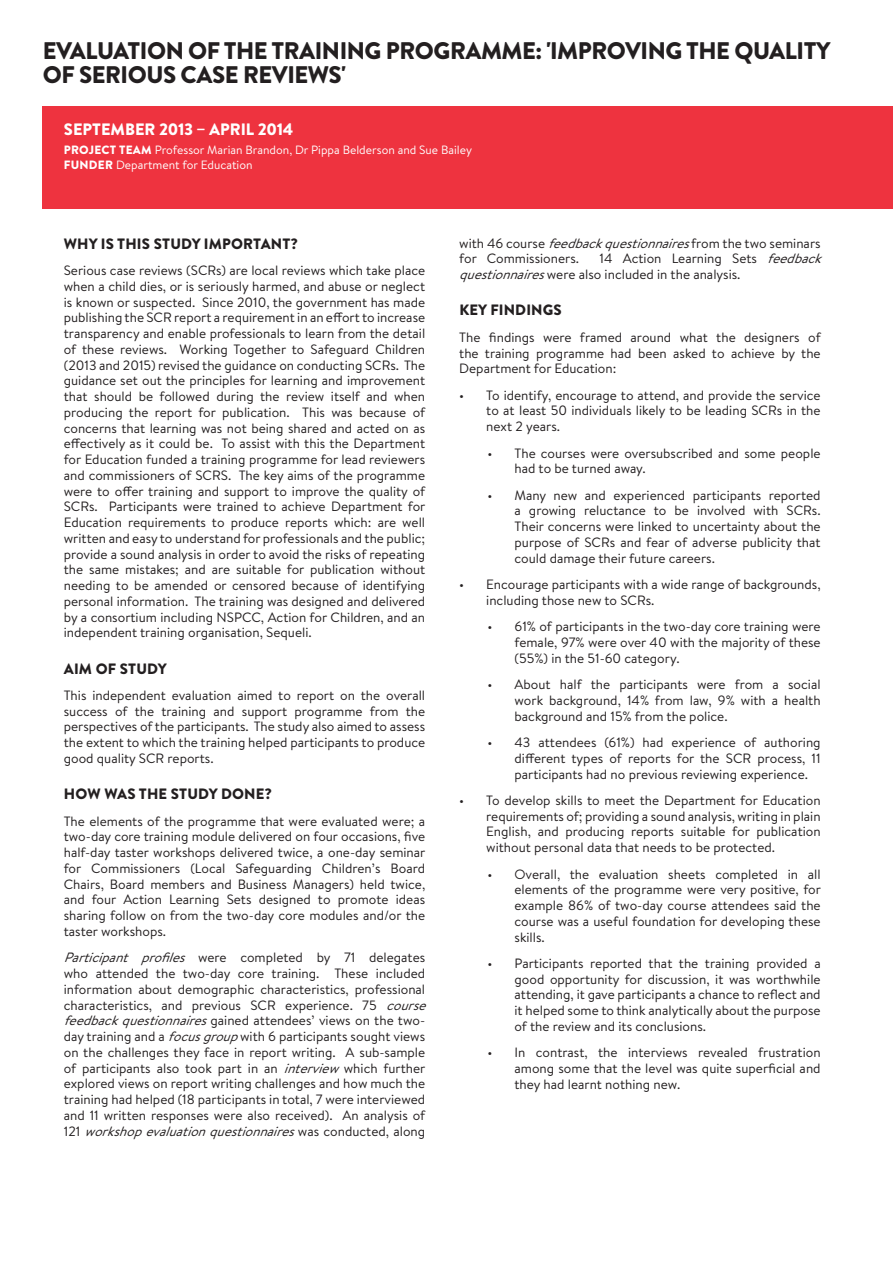
<style>
.page{position:relative;width:893px;height:1263px;background:#fff}
.page>*{position:absolute;margin:0;border:0;box-sizing:border-box;transform-origin:0 0}
.t1{font:900 24px/24px "Brandon Text";letter-spacing:-.02em;color:#231f20}
.t2{font:900 16.5px "Brandon Text";color:#fff}
.t3{font:900 15px "Brandon Text";letter-spacing:.01em;color:#231f20}
.t4{font:13.5px/15.8px "Brandon Text";color:#231f20;text-align:justify}
.t5{font:12px/15px "Brandon Text";color:#fff}
.s1{font-weight:900}
.s2{font-style:italic}
</style>
<div class="page">
<div style="left:43px;top:106px;width:850px;height:102px;background:#ee333f"></div>
<h1 class="t1" style="left:43px;top:39px;width:789px">EVALUATION OF THE TRAINING PROGRAMME: 'IMPROVING THE QUALITY<br>OF SERIOUS CASE REVIEWS'</h1>
<p class="t2" style="left:64px;top:117px;width:231px">SEPTEMBER 2013 – APRIL 2014</p>
<p class="t5" style="left:64px;top:142px;width:410px"><span class="s1">PROJECT TEAM</span> Professor Marian Brandon, Dr Pippa Belderson and Sue Bailey<br><span class="s1">FUNDER</span> Department for Education</p>
<p class="t3" style="left:64px;top:233px;width:236px">WHY IS THIS STUDY IMPORTANT?</p>
<p class="t4" style="left:64px;top:262px;width:363px">Serious case reviews (SCRs) are local reviews which take place when a child dies, or is seriously harmed, and abuse or neglect is known or suspected. Since 2010, the government has made publishing the SCR report a requirement in an effort to increase transparency and enable professionals to learn from the detail of these reviews. Working Together to Safeguard Children (2013 and 2015) revised the guidance on conducting SCRs. The guidance set out the principles for learning and improvement that should be followed during the review itself and when producing the report for publication. This was because of concerns that learning was not being shared and acted on as effectively as it could be. To assist with this the Department for Education funded a training programme for lead reviewers and commissioners of SCRS. The key aims of the programme were to offer training and support to improve the quality of SCRs. Participants were trained to achieve Department for Education requirements to produce reports which: are well written and easy to understand for professionals and the public; provide a sound analysis in order to avoid the risks of repeating the same mistakes; and are suitable for publication without needing to be amended or censored because of identifying personal information. The training was designed and delivered by a consortium including NSPCC, Action for Children, and an independent training organisation, Sequeli.</p>
<p class="t3" style="left:64px;top:658px;width:105px">AIM OF STUDY</p>
<p class="t4" style="left:64px;top:687px;width:363px">This independent evaluation aimed to report on the overall success of the training and support programme from the perspectives of the participants. The study also aimed to assess the extent to which the training helped participants to produce good quality SCR reports.</p>
<p class="t3" style="left:64px;top:783px;width:210px">HOW WAS THE STUDY DONE?</p>
<p class="t4" style="left:64px;top:813px;width:363px">The elements of the programme that were evaluated were; a two-day core training module delivered on four occasions, five half-day taster workshops delivered twice, a one-day seminar for Commissioners (Local Safeguarding Children’s Board Chairs, Board members and Business Managers) held twice, and four Action Learning Sets designed to promote ideas sharing follow on from the two-day core modules and/or the taster workshops.</p>
<p class="t4" style="left:64px;top:949px;width:369px;text-align:left"><span class="s2">Participant profiles</span> were completed by 71 delegates who attended the two-day core training. These included information about demographic characteristics, professional characteristics, and previous SCR experience. 75 <span class="s2">course feedbackquestionnaires</span>gained attendees’ views on the two&shy;day training and a <span class="s2">focusgroup</span>with 6 participants sought views on the challenges they face in report writing. A sub-sample of participants also took part in an <span class="s2">interview</span>which further explored views on report writing challenges and how much the training had helped (18 participants in total, 7 were interviewed and 11 written responses were also received). An analysis of 1 2 1 <span class="s2">workshopevaluationquestionnaires</span>w a s c o n d u c t e d , a l o n g</p>
<p class="t4" style="left:459px;top:235px;width:363px">with 46 course <span class="s2">feedbackquestionnaires</span>from the two seminars for Commissioners.</p>
<p class="t4" style="left:459px;top:250px;width:369px;text-indent:140px">14 Action Learning Sets <span class="s2">feedback questionnaires</span>were also included in the analysis.</p>
<p class="t3" style="left:459px;top:300px;width:104px">KEY FINDINGS</p>
<p class="t4" style="left:459px;top:329px;width:363px">The findings were framed around what the designers of the training programme had been asked to achieve by the Department for Education:</p>
<p class="t4" style="left:486px;top:387px;width:336px;text-indent:-27px">• To identify, encourage to attend, and provide the service to at least 50 individuals likely to be leading SCRs in the next 2 years.</p>
<p class="t4" style="left:514px;top:444px;width:308px;text-indent:-27px">• The courses were oversubscribed and some people had to be turned away.</p>
<p class="t4" style="left:514px;top:487px;width:308px;text-indent:-27px">• Many new and experienced participants reported a growing reluctance to be involved with SCRs.<br>Their concerns were linked to uncertainty about the purpose of SCRs and fear of adverse publicity that could damage their future careers.</p>
<p class="t4" style="left:486px;top:576px;width:336px;text-indent:-27px">• Encourage participants with a wide range of backgrounds, including those new to SCRs.</p>
<p class="t4" style="left:514px;top:618px;width:308px;text-indent:-27px">• 61% of participants in the two-day core training were female, 97% were over 40 with the majority of these (55%) in the 51-60 category.</p>
<p class="t4" style="left:514px;top:676px;width:308px;text-indent:-27px">• About half the participants were from a social work background, 14% from law, 9% with a health background and 15% from the police.</p>
<p class="t4" style="left:514px;top:734px;width:308px;text-indent:-27px">• 43 attendees (61%) had experience of authoring different types of reports for the SCR process, 11 participants had no previous reviewing experience.</p>
<p class="t4" style="left:486px;top:792px;width:336px;text-indent:-27px">• To develop skills to meet the Department for Education requirements of; providing a sound analysis, writing in plain English, and producing reports suitable for publication without personal data that needs to be protected.</p>
<p class="t4" style="left:514px;top:865px;width:308px;text-indent:-27px">• Overall, the evaluation sheets completed in all elements of the programme were very positive, for example 86% of two-day course attendees said the course was a useful foundation for developing these skills.</p>
<p class="t4" style="left:514px;top:955px;width:308px;text-indent:-27px">• Participants reported that the training provided a good opportunity for discussion, it was worthwhile attending, it gave participants a chance to reflect and it helped some to think analytically about the purpose of the review and its conclusions.</p>
<p class="t4" style="left:514px;top:1044px;width:308px;text-indent:-27px">• In contrast, the interviews revealed frustration among some that the level was quite superficial and they had learnt nothing new.</p>
</div>
